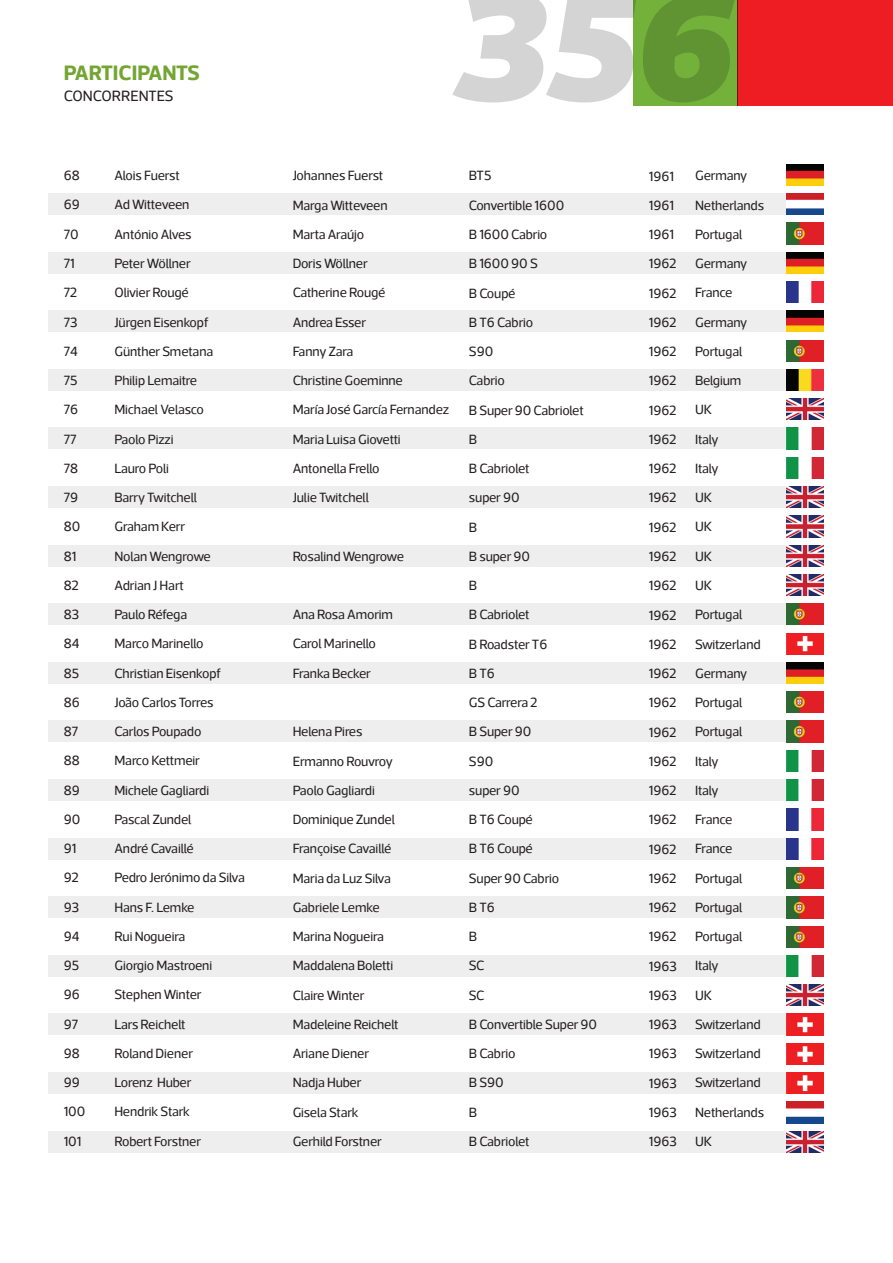
<style>
.page{position:relative;width:893px;height:1263px;background:#fff}
.page>*{position:absolute;margin:0;border:0;box-sizing:border-box;transform-origin:0 0}
.t1{font:700 21px "Acto CTT";letter-spacing:-.01em;color:#73a532}
.t2{font:15px "Acto CTT";color:#231f20}
.t3{font:13.5px/29.2px "Acto CTT";letter-spacing:-.01em;color:#231f20}
</style>
<div class="page">
<div style="left:48px;top:838px;width:739px;height:21px;background:#eeeeef"></div>
<div style="left:48px;top:604px;width:739px;height:21px;background:#eeeeef"></div>
<div style="left:48px;top:193px;width:739px;height:22px;background:#eeeeef"></div>
<div style="left:48px;top:369px;width:739px;height:21px;background:#eeeeef"></div>
<div style="left:48px;top:252px;width:739px;height:21px;background:#eeeeef"></div>
<div style="left:48px;top:428px;width:739px;height:21px;background:#eeeeef"></div>
<div style="left:48px;top:311px;width:739px;height:21px;background:#eeeeef"></div>
<div style="left:48px;top:486px;width:739px;height:22px;background:#eeeeef"></div>
<div style="left:48px;top:545px;width:739px;height:21px;background:#eeeeef"></div>
<div style="left:48px;top:955px;width:739px;height:21px;background:#eeeeef"></div>
<div style="left:48px;top:896px;width:739px;height:22px;background:#eeeeef"></div>
<div style="left:48px;top:662px;width:739px;height:21px;background:#eeeeef"></div>
<div style="left:48px;top:1014px;width:739px;height:21px;background:#eeeeef"></div>
<div style="left:48px;top:721px;width:739px;height:21px;background:#eeeeef"></div>
<div style="left:48px;top:1072px;width:739px;height:21px;background:#eeeeef"></div>
<div style="left:48px;top:779px;width:739px;height:22px;background:#eeeeef"></div>
<div style="left:48px;top:1131px;width:739px;height:21px;background:#eeeeef"></div>
<div style="left:634px;top:0;width:104px;height:105px;background:#73b13b"></div>
<div style="left:738px;top:0;width:155px;height:105px;background:#ee1d23"></div>
<svg style="left:452px;top:0;width:283px;height:102px"></svg>
<img style="left:787px;top:985px;width:36px;height:21px">
<img style="left:787px;top:1131px;width:36px;height:21px">
<img style="left:787px;top:399px;width:36px;height:21px">
<img style="left:787px;top:486px;width:36px;height:22px">
<img style="left:787px;top:516px;width:36px;height:21px">
<img style="left:787px;top:574px;width:36px;height:22px">
<img style="left:787px;top:545px;width:36px;height:21px">
<img style="left:787px;top:340px;width:36px;height:21px">
<img style="left:787px;top:604px;width:36px;height:21px">
<img style="left:787px;top:721px;width:36px;height:21px">
<img style="left:787px;top:897px;width:36px;height:21px">
<img style="left:787px;top:692px;width:36px;height:21px">
<img style="left:787px;top:867px;width:36px;height:22px">
<img style="left:787px;top:926px;width:36px;height:21px">
<img style="left:787px;top:223px;width:36px;height:21px">
<img style="left:787px;top:164px;width:36px;height:21px">
<img style="left:787px;top:252px;width:36px;height:21px">
<img style="left:787px;top:311px;width:36px;height:21px">
<img style="left:787px;top:662px;width:36px;height:22px">
<img style="left:787px;top:369px;width:36px;height:22px">
<img style="left:787px;top:750px;width:36px;height:21px">
<img style="left:787px;top:955px;width:36px;height:21px">
<img style="left:787px;top:779px;width:36px;height:22px">
<img style="left:787px;top:457px;width:36px;height:21px">
<img style="left:787px;top:428px;width:36px;height:21px">
<img style="left:787px;top:1014px;width:36px;height:21px">
<img style="left:787px;top:1072px;width:36px;height:22px">
<img style="left:787px;top:1043px;width:36px;height:21px">
<img style="left:787px;top:633px;width:36px;height:21px">
<img style="left:787px;top:809px;width:36px;height:21px">
<img style="left:787px;top:838px;width:36px;height:21px">
<img style="left:787px;top:281px;width:36px;height:22px">
<img style="left:787px;top:1102px;width:36px;height:21px">
<img style="left:787px;top:193px;width:36px;height:22px">
<h1 class="t1" style="left:64px;top:60px;width:137px">PARTICIPANTS</h1>
<p class="t2" style="left:64px;top:87px;width:111px">CONCORRENTES</p>
<p class="t3" style="left:64px;top:161px;width:23px">68<br>69<br>70<br>71<br>72<br>73<br>74<br>75<br>76<br>77<br>78<br>79<br>80<br>81<br>82<br>83<br>84<br>85<br>86<br>87<br>88<br>89<br>90<br>91<br>92<br>93<br>94<br>95<br>96<br>97<br>98<br>99<br>100<br>101</p>
<p class="t3" style="left:293px;top:161px;width:158px">Johannes Fuerst<br>Marga Witteveen<br>Marta Araújo<br>Doris Wöllner<br>Catherine Rougé<br>Andrea Esser<br>Fanny Zara<br>Christine Goeminne<br>María José García Fernandez<br>Maria Luisa Giovetti<br>Antonella Frello<br>Julie Twitchell</p>
<p class="t3" style="left:114px;top:161px;width:132px">Alois Fuerst<br>Ad Witteveen<br>António Alves<br>Peter Wöllner<br>Olivier Rougé<br>Jürgen Eisenkopf<br>Günther Smetana<br>Philip Lemaitre<br>Michael Velasco<br>Paolo Pizzi<br>Lauro Poli<br>Barry Twitchell<br>Graham Kerr<br>Nolan Wengrowe<br>Adrian J Hart<br>Paulo Réfega<br>Marco Marinello<br>Christian Eisenkopf<br>João Carlos Torres<br>Carlos Poupado<br>Marco Kettmeir<br>Michele Gagliardi<br>Pascal Zundel<br>André Cavaillé<br>Pedro Jerónimo da Silva<br>Hans F. Lemke<br>Rui Nogueira<br>Giorgio Mastroeni<br>Stephen Winter<br>Lars Reichelt<br>Roland Diener<br>Lorenz Huber<br>Hendrik Stark<br>Robert Forstner</p>
<p class="t3" style="left:695px;top:161px;width:71px">Germany<br>Netherlands<br>Portugal<br>Germany<br>France<br>Germany<br>Portugal<br>Belgium<br>UK<br>Italy<br>Italy<br>UK<br>UK<br>UK<br>UK<br>Portugal<br>Switzerland<br>Germany<br>Portugal<br>Portugal<br>Italy<br>Italy<br>France<br>France<br>Portugal<br>Portugal<br>Portugal<br>Italy<br>UK<br>Switzerland<br>Switzerland<br>Switzerland<br>Netherlands<br>UK</p>
<p class="t3" style="left:469px;top:161px;width:130px">BT5<br>Convertible 1600<br>B 1600 Cabrio<br>B 1600 90 S<br>B Coupé<br>B T6 Cabrio<br>S90<br>Cabrio<br>B Super 90 Cabriolet<br>B<br>B Cabriolet<br>super 90<br>B<br>B super 90<br>B<br>B Cabriolet<br>B Roadster T6<br>B T6<br>GS Carrera 2<br>B Super 90<br>S90<br>super 90<br>B T6 Coupé<br>B T6 Coupé<br>Super 90 Cabrio<br>B T6<br>B<br>SC<br>SC<br>B Convertible Super 90<br>B Cabrio<br>B S90<br>B<br>B Cabriolet</p>
<p class="t3" style="left:649px;top:161px;width:30px">1961<br>1961<br>1961<br>1962<br>1962<br>1962<br>1962<br>1962<br>1962<br>1962<br>1962<br>1962<br>1962<br>1962<br>1962<br>1962<br>1962<br>1962<br>1962<br>1962<br>1962<br>1962<br>1962<br>1962<br>1962<br>1962<br>1962<br>1963<br>1963<br>1963<br>1963<br>1963<br>1963<br>1963</p>
<p class="t3" style="left:293px;top:541px;width:113px">Rosalind Wengrowe</p>
<p class="t3" style="left:293px;top:600px;width:102px">Ana Rosa Amorim<br>Carol Marinello<br>Franka Becker</p>
<p class="t3" style="left:293px;top:717px;width:107px">Helena Pires<br>Ermanno Rouvroy<br>Paolo Gagliardi<br>Dominique Zundel<br>Françoise Cavaillé<br>Maria da Luz Silva<br>Gabriele Lemke<br>Marina Nogueira<br>Maddalena Boletti<br>Claire Winter<br>Madeleine Reichelt<br>Ariane Diener<br>Nadja Huber<br>Gisela Stark<br>Gerhild Forstner</p>
</div>
